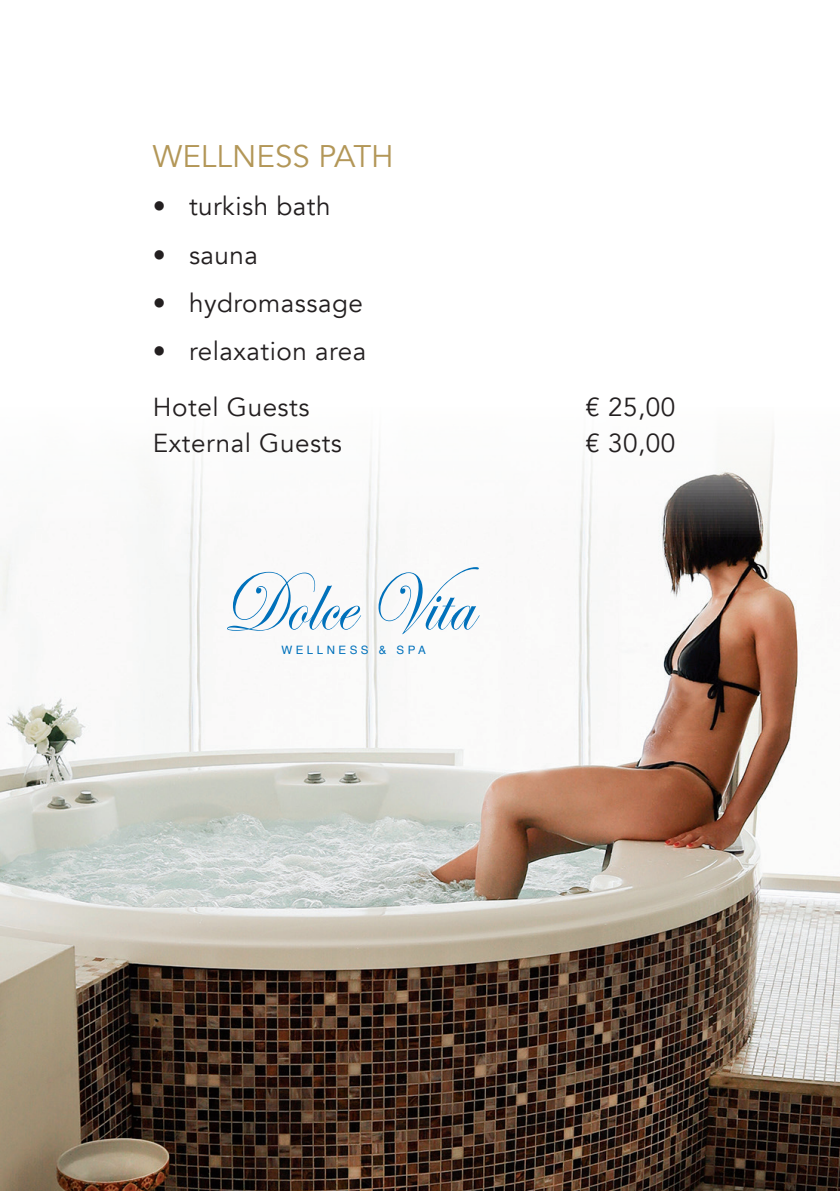
<style>
.page{position:relative;width:840px;height:1191px;background:#fff}
.page>*{position:absolute;margin:0;border:0;box-sizing:border-box;transform-origin:0 0}
.t1{font:31.2px "Avenir";color:#b39758}
.t2{font:26px/56.6px "Avenir";letter-spacing:.02em;color:#231f20}
.t3{font:11.6px "Helvetica";letter-spacing:.3em;color:#0071bb}
</style>
<div class="page">
<img style="left:0;top:433px;width:839px;height:758px">
<svg style="left:227px;top:572px;width:134px;height:59px"></svg>
<svg style="left:378px;top:567px;width:101px;height:67px"></svg>
<p class="t1" style="left:153px;top:138px;width:242px">WELLNESS PATH</p>
<p class="t2" style="left:153px;top:179px;width:179px">• turkish bath</p>
<p class="t2" style="left:153px;top:227px;width:107px">• sauna</p>
<p class="t2" style="left:153px;top:275px;width:211px">• hydromassage</p>
<p class="t2" style="left:153px;top:323px;width:215px">• relaxation area<br>Hotel Guests</p>
<p class="t2" style="left:585px;top:379px;width:91px">€ 25,00</p>
<p class="t2" style="left:153px;top:415px;width:190px">External Guests</p>
<p class="t2" style="left:585px;top:415px;width:91px">€ 30,00</p>
<p class="t3" style="left:281px;top:641px;width:146px">WELLNESS &amp; SPA</p>
</div>
